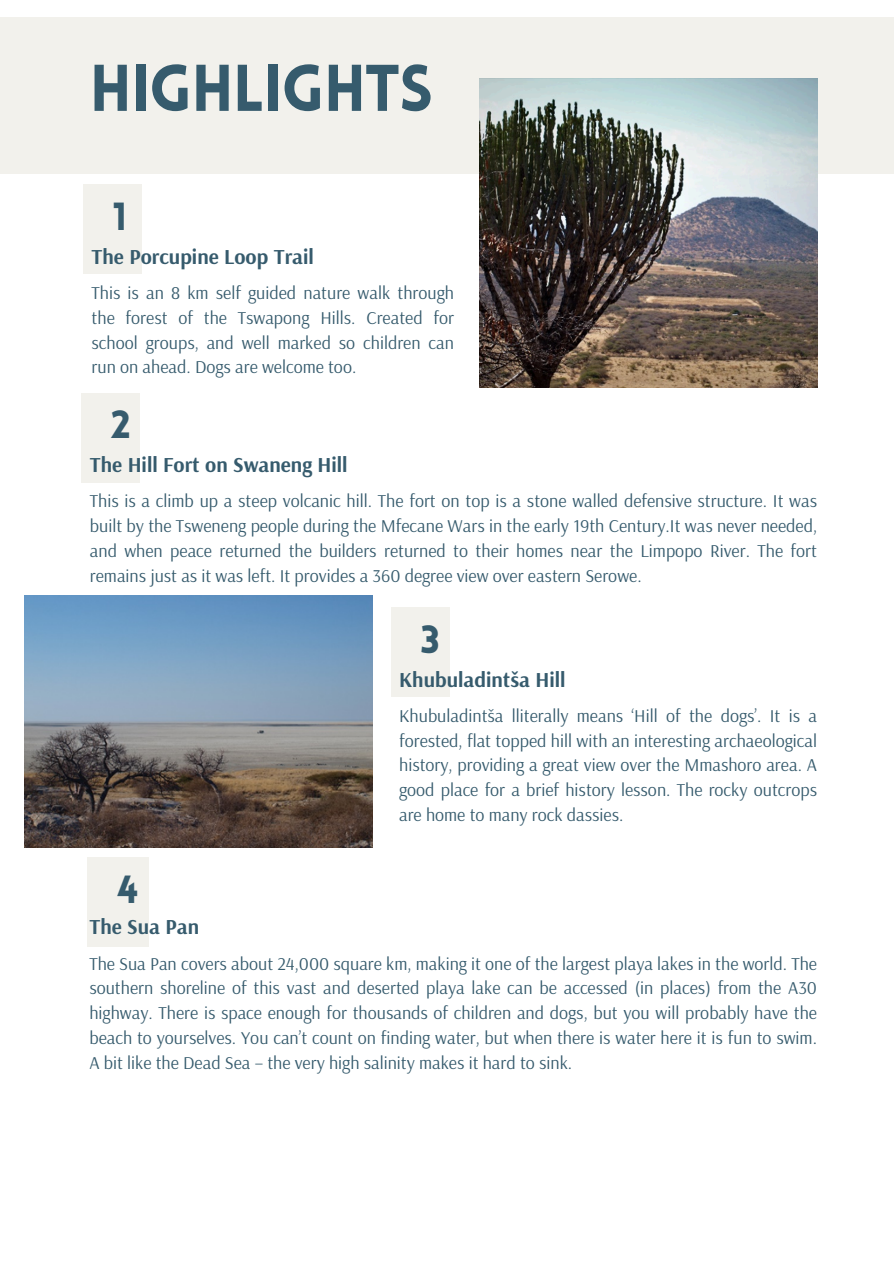
<style>
.page{position:relative;width:894px;height:1264px;background:#fff}
.page>*{position:absolute;margin:0;border:0;box-sizing:border-box;transform-origin:0 0}
.t1{font:900 64.5px "Lovelo";letter-spacing:-.02em;color:#365b6d}
.t2{font:900 38.4px "Lovelo";color:#365b6d}
.t3{font:700 21.3px "Arsenal";color:#365b6d}
.t4{font:18px/24.8px "Arsenal";color:#365b6d;text-align:justify}
</style>
<div class="page">
<div style="left:0;top:17px;width:893px;height:157px;background:#f2f1ec"></div>
<img style="left:24px;top:595px;width:348px;height:253px">
<div style="left:83px;top:185px;width:59px;height:89px;background:#f2f1ec"></div>
<div style="left:82px;top:393px;width:58px;height:89px;background:#f2f1ec"></div>
<div style="left:391px;top:607px;width:58px;height:89px;background:#f2f1ec"></div>
<div style="left:87px;top:857px;width:61px;height:89px;background:#f2f1ec"></div>
<img style="left:479px;top:78px;width:337px;height:309px">
<p class="t1" style="left:89px;top:62px;width:345px">Highlights</p>
<p class="t2" style="left:113px;top:201px;width:16px">1</p>
<p class="t3" style="left:92px;top:242px;width:224px">The Porcupine Loop Trail</p>
<h2 class="t4" style="left:92px;top:280px;width:364px">This is an 8 km self guided nature walk through the forest of the Tswapong Hills. Created for school groups, and well marked so children can run on ahead. Dogs are welcome too.</h2>
<p class="t2" style="left:111px;top:409px;width:21px">2</p>
<p class="t3" style="left:90px;top:451px;width:259px">The Hill Fort on Swaneng Hill</p>
<p class="t4" style="left:90px;top:488px;width:728px">This is a climb up a steep volcanic hill. The fort on top is a stone walled defensive structure. It was built by the Tsweneng people during the Mfecane Wars in the early 19th Century.It was never needed, and when peace returned the builders returned to their homes near the Limpopo River. The fort remains just as it was left. It provides a 360 degree view over eastern Serowe.</p>
<h2 class="t2" style="left:420px;top:624px;width:21px">3</h2>
<p class="t3" style="left:399px;top:665px;width:168px">Khubuladintša Hill</p>
<p class="t2" style="left:118px;top:873px;width:22px">4</p>
<h2 class="t3" style="left:89px;top:913px;width:111px">The Sua Pan</h2>
<h2 class="t4" style="left:399px;top:702px;width:419px">Khubuladintša lliterally means ‘Hill of the dogs’. It is a forested, flat topped hill with an interesting archaeological history, providing a great view over the Mmashoro area. A good place for a brief history lesson. The rocky outcrops are home to many rock dassies.</h2>
<p class="t4" style="left:89px;top:950px;width:729px">The Sua Pan covers about 24,000 square km, making it one of the largest playa lakes in the world. The southern shoreline of this vast and deserted playa lake can be accessed (in places) from the A30 highway. There is space enough for thousands of children and dogs, but you will probably have the beach to yourselves. You can’t count on finding water, but when there is water here it is fun to swim.<br>A bit like the Dead Sea – the very high salinity makes it hard to sink.</p>
</div>
